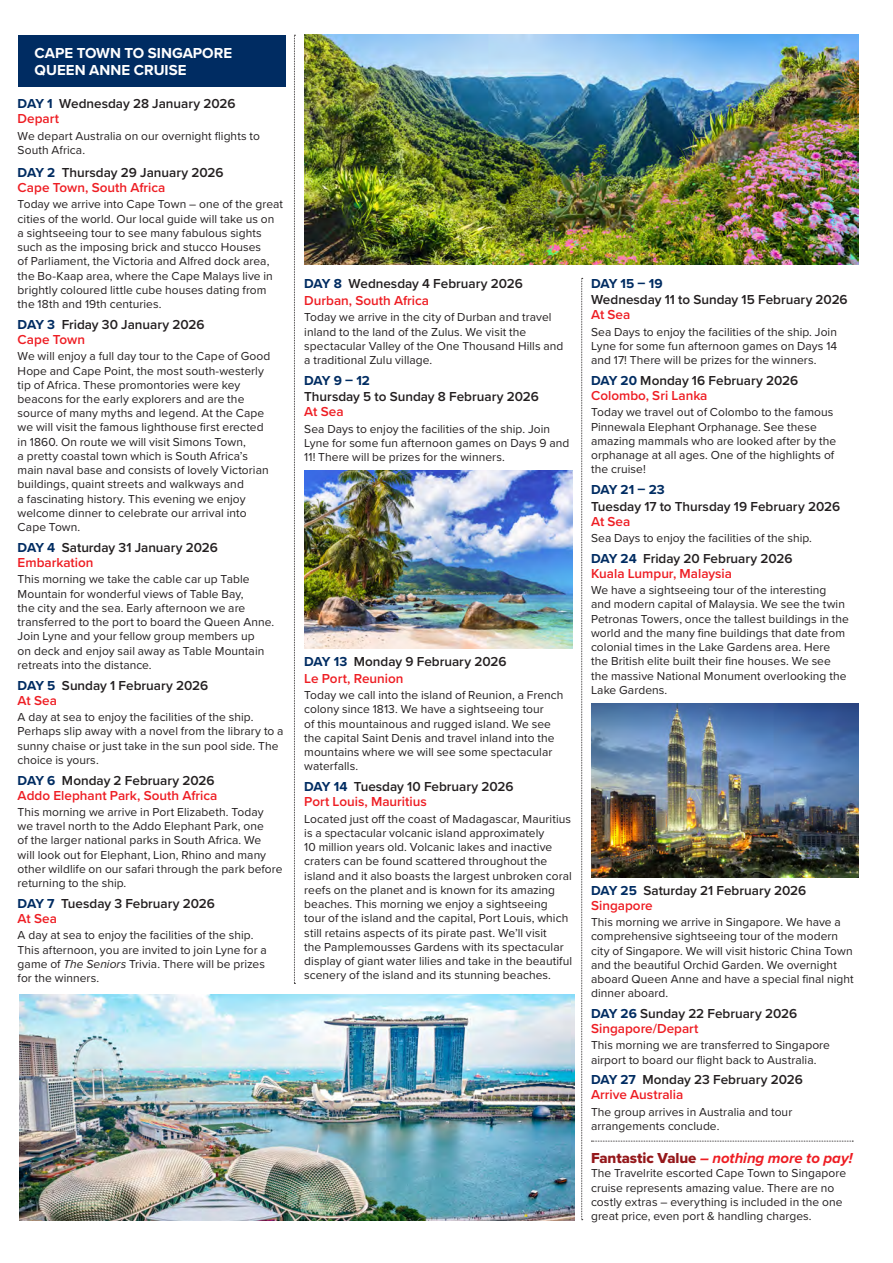
<style>
.page{position:relative;width:893px;height:1263px;background:#fff}
.page>*{position:absolute;margin:0;border:0;box-sizing:border-box;transform-origin:0 0}
.t1{font:700 15px/16.5px "Proxima Nova";color:#fff}
.t2{font:italic 700 15px "Proxima Nova";letter-spacing:-.005em;color:#ee1d23}
.t3{font:600 13.5px/16.5px "Proxima Nova";color:#231f20}
.t4{font:600 13.5px "Proxima Nova";color:#ee1d23}
.t5{font:12px/14.2px "Proxima Nova";letter-spacing:.005em;color:#231f20}
.s1{font-weight:700;color:#002c62}
.s2{font-style:italic}
.s3{font-family:"Proxima Nova Extrabld";font-weight:400;font-style:normal;color:#95181b}
</style>
<div class="page">
<div style="left:18px;top:35px;width:268px;height:52px;background:#002c62"></div>
<svg style="left:294px;top:35px;width:1px;height:949px"></svg>
<svg style="left:591px;top:1141px;width:262px;height:1px"></svg>
<svg style="left:581px;top:278px;width:2px;height:942px"></svg>
<img style="left:304px;top:35px;width:555px;height:230px">
<img style="left:304px;top:470px;width:268px;height:179px">
<img style="left:591px;top:703px;width:268px;height:174px">
<img style="left:19px;top:995px;width:555px;height:225px">
<p class="t1" style="left:35px;top:45px;width:199px">CAPE TOWN TO SINGAPORE<br>QUEEN ANNE CRUISE</p>
<p class="t3" style="left:18px;top:95px;width:219px"><span class="s1">DAY 1</span> Wednesday 28 January 2026</p>
<p class="t4" style="left:18px;top:109px;width:43px">Depart</p>
<p class="t5" style="left:18px;top:128px;width:244px">We depart Australia on our overnight flights to<br>South Africa.</p>
<p class="t3" style="left:18px;top:164px;width:207px"><span class="s1">DAY 2</span> Thursday 29 January 2026</p>
<p class="t4" style="left:18px;top:177px;width:149px">Cape Town, South Africa</p>
<p class="t5" style="left:18px;top:197px;width:267px">Today we arrive into Cape Town – one of the great cities of the world. Our local guide will take us on a sightseeing tour to see many fabulous sights such as the imposing brick and stucco Houses<br>of Parliament, the Victoria and Alfred dock area, the Bo-Kaap area, where the Cape Malays live in brightly coloured little cube houses dating from the 18th and 19th centuries.</p>
<p class="t3" style="left:18px;top:316px;width:188px"><span class="s1">DAY 3</span> Friday 30 January 2026</p>
<p class="t4" style="left:18px;top:329px;width:69px">Cape Town</p>
<p class="t5" style="left:18px;top:349px;width:254px">We will enjoy a full day tour to the Cape of Good Hope and Cape Point, the most south-westerly tip of Africa. These promontories were key beacons for the early explorers and are the source of many myths and legend. At the Cape we will visit the famous lighthouse first erected in 1860. On route we will visit Simons Town,<br>a pretty coastal town which is South Africa’s main naval base and consists of lovely Victorian buildings, quaint streets and walkways and<br>a fascinating history. This evening we enjoy welcome dinner to celebrate our arrival into Cape Town.</p>
<p class="t3" style="left:18px;top:539px;width:202px"><span class="s1">DAY 4</span> Saturday 31 January 2026</p>
<p class="t4" style="left:18px;top:552px;width:77px">Embarkation</p>
<p class="t5" style="left:18px;top:572px;width:258px">This morning we take the cable car up Table Mountain for wonderful views of Table Bay,<br>the city and the sea. Early afternoon we are transferred to the port to board the Queen Anne.<br>Join Lyne and your fellow group members up<br>on deck and enjoy sail away as Table Mountain retreats into the distance.</p>
<p class="t3" style="left:18px;top:676px;width:192px"><span class="s1">DAY 5</span> Sunday 1 February 2026</p>
<p class="t4" style="left:18px;top:690px;width:41px">At Sea</p>
<p class="t5" style="left:18px;top:709px;width:267px">A day at sea to enjoy the facilities of the ship.<br>Perhaps slip away with a novel from the library to a sunny chaise or just take in the sun pool side. The choice is yours.</p>
<p class="t3" style="left:18px;top:771px;width:198px"><span class="s1">DAY 6</span> Monday 2 February 2026</p>
<p class="t4" style="left:18px;top:785px;width:201px">Addo Elephant Park, South Africa</p>
<p class="t5" style="left:18px;top:804px;width:266px">This morning we arrive in Port Elizabeth. Today<br>we travel north to the Addo Elephant Park, one<br>of the larger national parks in South Africa. We<br>will look out for Elephant, Lion, Rhino and many other wildlife on our safari through the park before returning to the ship.</p>
<p class="t3" style="left:18px;top:895px;width:199px"><span class="s1">DAY 7</span> Tuesday 3 February 2026</p>
<p class="t4" style="left:18px;top:908px;width:41px">At Sea</p>
<p class="t5" style="left:18px;top:928px;width:251px">A day at sea to enjoy the facilities of the ship.<br>This afternoon, you are invited to join Lyne for a game of <span class="s2">The Seniors</span> Trivia. There will be prizes for the winners.</p>
<p class="t3" style="left:304px;top:275px;width:220px"><span class="s1">DAY 8</span> Wednesday 4 February 2026</p>
<p class="t4" style="left:304px;top:290px;width:126px">Durban, South Africa</p>
<p class="t5" style="left:304px;top:310px;width:261px">Today we arrive in the city of Durban and travel inland to the land of the Zulus. We visit the spectacular Valley of the One Thousand Hills and a traditional Zulu village.</p>
<p class="t3" style="left:304px;top:372px;width:236px"><span class="s1">DAY 9 – 12<br></span>Thursday 5 to Sunday 8 February 2026</p>
<p class="t4" style="left:304px;top:402px;width:41px">At Sea</p>
<p class="t5" style="left:304px;top:421px;width:267px">Sea Days to enjoy the facilities of the ship. Join<br>Lyne for some fun afternoon games on Days 9 and<br>11! There will be prizes for the winners.</p>
<p class="t3" style="left:304px;top:653px;width:204px"><span class="s1">DAY 13</span> Monday 9 February 2026</p>
<p class="t4" style="left:304px;top:668px;width:101px">Le Port, Reunion</p>
<p class="t5" style="left:304px;top:687px;width:261px">Today we call into the island of Reunion, a French colony since 1813. We have a sightseeing tour<br>of this mountainous and rugged island. We see the capital Saint Denis and travel inland into the mountains where we will see some spectacular waterfalls.</p>
<p class="t3" style="left:304px;top:778px;width:211px"><span class="s1">DAY 14</span> Tuesday 10 February 2026</p>
<p class="t4" style="left:304px;top:792px;width:124px">Port Louis, Mauritius</p>
<p class="t5" style="left:304px;top:811px;width:269px">Located just off the coast of Madagascar, Mauritius is a spectacular volcanic island approximately<br>10 million years old. Volcanic lakes and inactive craters can be found scattered throughout the island and it also boasts the largest unbroken coral reefs on the planet and is known for its amazing beaches. This morning we enjoy a sightseeing<br>tour of the island and the capital, Port Louis, which still retains aspects of its pirate past. We’ll visit<br>the Pamplemousses Gardens with its spectacular display of giant water lilies and take in the beautiful scenery of the island and its stunning beaches.</p>
<p class="t3" style="left:591px;top:275px;width:258px"><span class="s1">DAY 15 – 19<br></span>Wednesday 11 to Sunday 15 February 2026</p>
<p class="t4" style="left:591px;top:305px;width:41px">At Sea</p>
<p class="t5" style="left:591px;top:324px;width:248px;text-align:justify">Sea Days to enjoy the facilities of the ship. Join Lyne for some fun afternoon games on Days 14 and 17! There will be prizes for the winners.</p>
<p class="t3" style="left:591px;top:372px;width:209px"><span class="s1">DAY 20</span> Monday 16 February 2026</p>
<p class="t4" style="left:591px;top:385px;width:118px">Colombo, Sri Lanka</p>
<p class="t5" style="left:591px;top:405px;width:247px">Today we travel out of Colombo to the famous Pinnewala Elephant Orphanage. See these amazing mammals who are looked after by the orphanage at all ages. One of the highlights of the cruise!</p>
<p class="t3" style="left:591px;top:481px;width:251px"><span class="s1">DAY 21 – 23<br></span>Tuesday 17 to Thursday 19 February 2026</p>
<p class="t4" style="left:591px;top:511px;width:41px">At Sea</p>
<p class="t5" style="left:591px;top:530px;width:222px">Sea Days to enjoy the facilities of the ship.</p>
<p class="t3" style="left:591px;top:550px;width:203px"><span class="s1">DAY 24</span> Friday 20 February 2026</p>
<p class="t4" style="left:591px;top:563px;width:142px">Kuala Lumpur, Malaysia</p>
<p class="t5" style="left:591px;top:582px;width:259px">We have a sightseeing tour of the interesting and modern capital of Malaysia. We see the twin Petronas Towers, once the tallest buildings in the world and the many fine buildings that date from colonial times in the Lake Gardens area. Here the British elite built their fine houses. We see the massive National Monument overlooking the Lake Gardens.</p>
<p class="t3" style="left:591px;top:881px;width:217px"><span class="s1">DAY 25</span> Saturday 21 February 2026</p>
<p class="t4" style="left:591px;top:895px;width:63px">Singapore</p>
<p class="t5" style="left:591px;top:914px;width:264px">This morning we arrive in Singapore. We have a comprehensive sightseeing tour of the modern city of Singapore. We will visit historic China Town and the beautiful Orchid Garden. We overnight aboard Queen Anne and have a special final night dinner aboard.</p>
<p class="t3" style="left:591px;top:1005px;width:208px"><span class="s1">DAY 26</span> Sunday 22 February 2026</p>
<p class="t4" style="left:591px;top:1018px;width:109px">Singapore/Depart</p>
<p class="t5" style="left:591px;top:1038px;width:240px">This morning we are transferred to Singapore airport to board our flight back to Australia.</p>
<p class="t3" style="left:591px;top:1071px;width:213px"><span class="s1">DAY 27</span> Monday 23 February 2026</p>
<p class="t4" style="left:591px;top:1085px;width:94px">Arrive Australia</p>
<p class="t5" style="left:591px;top:1104px;width:203px">The group arrives in Australia and tour arrangements conclude.</p>
<p class="t2" style="left:591px;top:1147px;width:263px"><span class="s3">Fantastic Value</span> – nothing more to pay!</p>
<p class="t5" style="left:591px;top:1165px;width:257px">The Travelrite escorted Cape Town to Singapore cruise represents amazing value. There are no costly extras – everything is included in the one great price, even port &amp; handling charges.</p>
</div>
